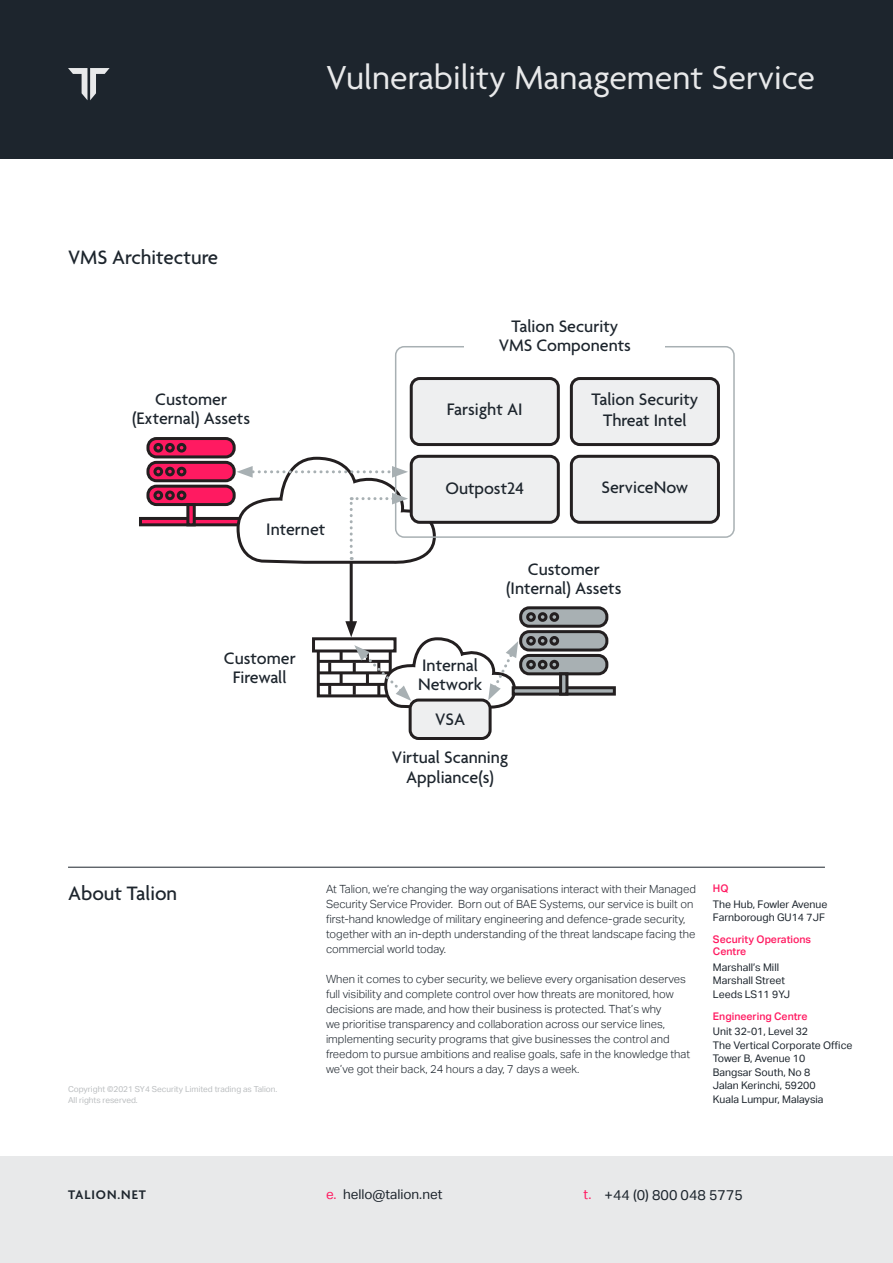
<style>
.page{position:relative;width:893px;height:1263px;background:#fff}
.page>*{position:absolute;margin:0;border:0;box-sizing:border-box;transform-origin:0 0}
.t1{font:36px "Agenda";color:#e8e9ea}
.t2{font:500 21px "Agenda";color:#1d252d}
.t3{font:500 18px/19.5px "Agenda";color:#1d252d;text-align:center}
.t4{font:14.25px "Aktiv Grotesk";color:#1d252d}
.t5{font:13.5px "Aktiv Grotesk";color:#1d252d}
.t6{font:600 13.5px "Agenda";letter-spacing:.07em;color:#1d252d}
.t7{font:300 11.25px/15px "Aktiv Grotesk";color:#1d252d}
.t8{font:10.5px/13.5px "Aktiv Grotesk";color:#1d252d}
.t9{font:500 10.5px/12px "Aktiv Grotesk";color:#ff1a61}
.t10{font:8.25px/10.5px "Aktiv Grotesk";color:#bbbec0}
.s1{color:#ff1a61}
.s2{font-size:13.5px;color:#ff1a61}
</style>
<div class="page">
<div style="left:0;top:0;width:893px;height:159px;background:#1d252d"></div>
<svg style="left:68px;top:68px;width:42px;height:32px"></svg>
<hr style="left:68px;top:867px;width:757px;height:1px;background:#1d252d">
<div style="left:0;top:1157px;width:893px;height:106px;background:#e8e9ea"></div>
<div style="left:148px;top:438px;width:86px;height:19px;background:#ff1a61;border-radius:9px"></div>
<div style="left:146px;top:437px;width:90px;height:21px;border:3px solid #231f20;border-radius:9px"></div>
<div style="left:153px;top:443px;width:10px;height:10px;border:3px solid #231f20;border-radius:50%"></div>
<div style="left:165px;top:443px;width:10px;height:10px;border:3px solid #231f20;border-radius:50%"></div>
<div style="left:177px;top:443px;width:9px;height:10px;border:3px solid #231f20;border-radius:50%"></div>
<div style="left:148px;top:462px;width:86px;height:19px;background:#ff1a61;border-radius:9px"></div>
<div style="left:146px;top:461px;width:90px;height:21px;border:3px solid #231f20;border-radius:9px"></div>
<div style="left:153px;top:467px;width:10px;height:9px;border:3px solid #231f20;border-radius:50%"></div>
<div style="left:165px;top:467px;width:10px;height:9px;border:3px solid #231f20;border-radius:50%"></div>
<div style="left:177px;top:467px;width:9px;height:9px;border:3px solid #231f20;border-radius:50%"></div>
<div style="left:148px;top:486px;width:86px;height:19px;background:#ff1a61;border-radius:9px"></div>
<div style="left:146px;top:485px;width:90px;height:21px;border:3px solid #231f20;border-radius:9px"></div>
<div style="left:153px;top:490px;width:10px;height:10px;border:3px solid #231f20;border-radius:50%"></div>
<div style="left:165px;top:490px;width:10px;height:10px;border:3px solid #231f20;border-radius:50%"></div>
<div style="left:177px;top:490px;width:9px;height:10px;border:3px solid #231f20;border-radius:50%"></div>
<div style="left:140px;top:518px;width:102px;height:7px;background:#ff1a61"></div>
<div style="left:139px;top:517px;width:104px;height:9px;border:3px solid #231f20"></div>
<div style="left:188px;top:504px;width:6px;height:21px;background:#ff1a61"></div>
<div style="left:186px;top:503px;width:10px;height:23px;border:3px solid #231f20"></div>
<hr style="left:350px;top:556px;width:3px;height:71px;background:#231f20">
<div style="left:571px;top:378px;width:147px;height:67px;background:#eeeff0;border-radius:9px"></div>
<div style="left:570px;top:377px;width:150px;height:69px;border:3px solid #231f20;border-radius:9px"></div>
<div style="left:571px;top:456px;width:147px;height:66px;background:#eeeff0;border-radius:9px"></div>
<div style="left:570px;top:455px;width:150px;height:69px;border:3px solid #231f20;border-radius:9px"></div>
<div style="left:411px;top:378px;width:147px;height:67px;background:#eeeff0;border-radius:9px"></div>
<div style="left:410px;top:377px;width:150px;height:69px;border:3px solid #231f20;border-radius:9px"></div>
<div style="left:411px;top:456px;width:147px;height:66px;background:#eeeff0;border-radius:9px"></div>
<div style="left:410px;top:455px;width:150px;height:69px;border:3px solid #231f20;border-radius:9px"></div>
<div style="left:395px;top:346px;width:340px;height:192px;border:2px solid #a8b0b3;border-radius:9px"></div>
<div style="left:465px;top:319px;width:200px;height:46px;background:#fff"></div>
<div style="left:410px;top:700px;width:80px;height:38px;background:#eeeff0;border-radius:9px"></div>
<div style="left:409px;top:698px;width:83px;height:42px;border:3px solid #231f20;border-radius:9px"></div>
<div style="left:521px;top:608px;width:86px;height:18px;background:#a8b0b3;border-radius:9px"></div>
<div style="left:519px;top:606px;width:89px;height:22px;border:3px solid #231f20;border-radius:9px"></div>
<div style="left:526px;top:612px;width:10px;height:10px;border:3px solid #231f20;border-radius:50%"></div>
<div style="left:538px;top:612px;width:9px;height:10px;border:3px solid #231f20;border-radius:50%"></div>
<div style="left:549px;top:612px;width:10px;height:10px;border:3px solid #231f20;border-radius:50%"></div>
<div style="left:521px;top:632px;width:86px;height:18px;background:#a8b0b3;border-radius:9px"></div>
<div style="left:519px;top:630px;width:89px;height:21px;border:3px solid #231f20;border-radius:9px"></div>
<div style="left:526px;top:636px;width:10px;height:10px;border:3px solid #231f20;border-radius:50%"></div>
<div style="left:538px;top:636px;width:9px;height:10px;border:3px solid #231f20;border-radius:50%"></div>
<div style="left:549px;top:636px;width:10px;height:10px;border:3px solid #231f20;border-radius:50%"></div>
<div style="left:521px;top:655px;width:86px;height:19px;background:#a8b0b3;border-radius:9px"></div>
<div style="left:519px;top:654px;width:89px;height:21px;border:3px solid #231f20;border-radius:9px"></div>
<div style="left:526px;top:660px;width:10px;height:9px;border:3px solid #231f20;border-radius:50%"></div>
<div style="left:538px;top:660px;width:9px;height:9px;border:3px solid #231f20;border-radius:50%"></div>
<div style="left:549px;top:660px;width:10px;height:9px;border:3px solid #231f20;border-radius:50%"></div>
<div style="left:513px;top:688px;width:101px;height:6px;background:#a8b0b3"></div>
<div style="left:512px;top:686px;width:104px;height:10px;border:3px solid #231f20"></div>
<div style="left:561px;top:674px;width:6px;height:20px;background:#a8b0b3"></div>
<div style="left:559px;top:672px;width:9px;height:24px;border:3px solid #231f20"></div>
<svg style="left:235px;top:455px;width:202px;height:110px"></svg>
<svg style="left:312px;top:621px;width:206px;height:89px"></svg>
<h1 class="t1" style="left:326px;top:56px;width:491px">Vulnerability Management Service</h1>
<h2 class="t2" style="left:68px;top:245px;width:152px">VMS Architecture</h2>
<h3 class="t3" style="left:132px;top:389px;width:119px">Customer (External) Assets</h3>
<h3 class="t3" style="left:266px;top:519px;width:61px">Internet</h3>
<h3 class="t3" style="left:499px;top:316px;width:134px">Talion Security<br>VMS Components</h3>
<h3 class="t3" style="left:447px;top:399px;width:77px">Farsight AI</h3>
<h3 class="t3" style="left:591px;top:388px;width:108px;line-height:21px">Talion Security<br>Threat Intel</h3>
<h3 class="t3" style="left:445px;top:478px;width:80px">Outpost24</h3>
<h3 class="t3" style="left:601px;top:477px;width:88px">ServiceNow</h3>
<h3 class="t3" style="left:506px;top:559px;width:117px">Customer (Internal) Assets</h3>
<h3 class="t3" style="left:224px;top:648px;width:73px">Customer<br>Firewall</h3>
<h3 class="t3" style="left:418px;top:655px;width:66px;text-align:left">Internal<br>Network</h3>
<h3 class="t3" style="left:435px;top:709px;width:32px">VSA</h3>
<h2 class="t2" style="left:68px;top:880px;width:111px">About Talion</h2>
<p class="t10" style="left:68px;top:1084px;width:211px">Copyright ©️2021 SY4 Security Limited trading as Talion.<br>All rights reserved.</p>
<h3 class="t3" style="left:392px;top:747px;width:118px">Virtual Scanning<br>Appliance(s)</h3>
<p class="t7" style="left:326px;top:881px;width:371px">At Talion, we’re changing the way organisations interact with their Managed Security Service Provider. Born out of BAE Systems, our service is built on first-hand knowledge of military engineering and defence-grade security, together with an in-depth understanding of the threat landscape facing the commercial world today.</p>
<p class="t7" style="left:326px;top:971px;width:366px">When it comes to cyber security, we believe every organisation deserves full visibility and complete control over how threats are monitored, how decisions are made, and how their business is protected. That’s why<br>we prioritise transparency and collaboration across our service lines, implementing security programs that give businesses the control and freedom to pursue ambitions and realise goals, safe in the knowledge that we’ve got their back, 24 hours a day, 7 days a week.</p>
<p class="t9" style="left:713px;top:882px;width:17px">HQ</p>
<p class="t8" style="left:713px;top:897px;width:116px">The Hub, Fowler Avenue<br>Farnborough GU14 7JF</p>
<p class="t9" style="left:713px;top:933px;width:100px">Security Operations<br>Centre</p>
<p class="t8" style="left:713px;top:960px;width:78px">Marshall’s Mill<br>Marshall Street<br>Leeds LS11 9YJ</p>
<p class="t9" style="left:713px;top:1010px;width:96px">Engineering Centre</p>
<p class="t8" style="left:713px;top:1025px;width:141px">Unit 32-01, Level 32<br>The Vertical Corporate Office<br>Tower B, Avenue 10<br>Bangsar South, No 8<br>Jalan Kerinchi, 59200<br>Kuala Lumpur, Malaysia</p>
<p class="t6" style="left:68px;top:1186px;width:79px">TALION.NET</p>
<p class="t5" style="left:326px;top:1186px;width:118px"><span class="s1">e.</span> hello@talion.net</p>
<p class="t4" style="left:584px;top:1186px;width:161px"><span class="s2">t.</span> +44 (0) 800 048 5775</p>
</div>
